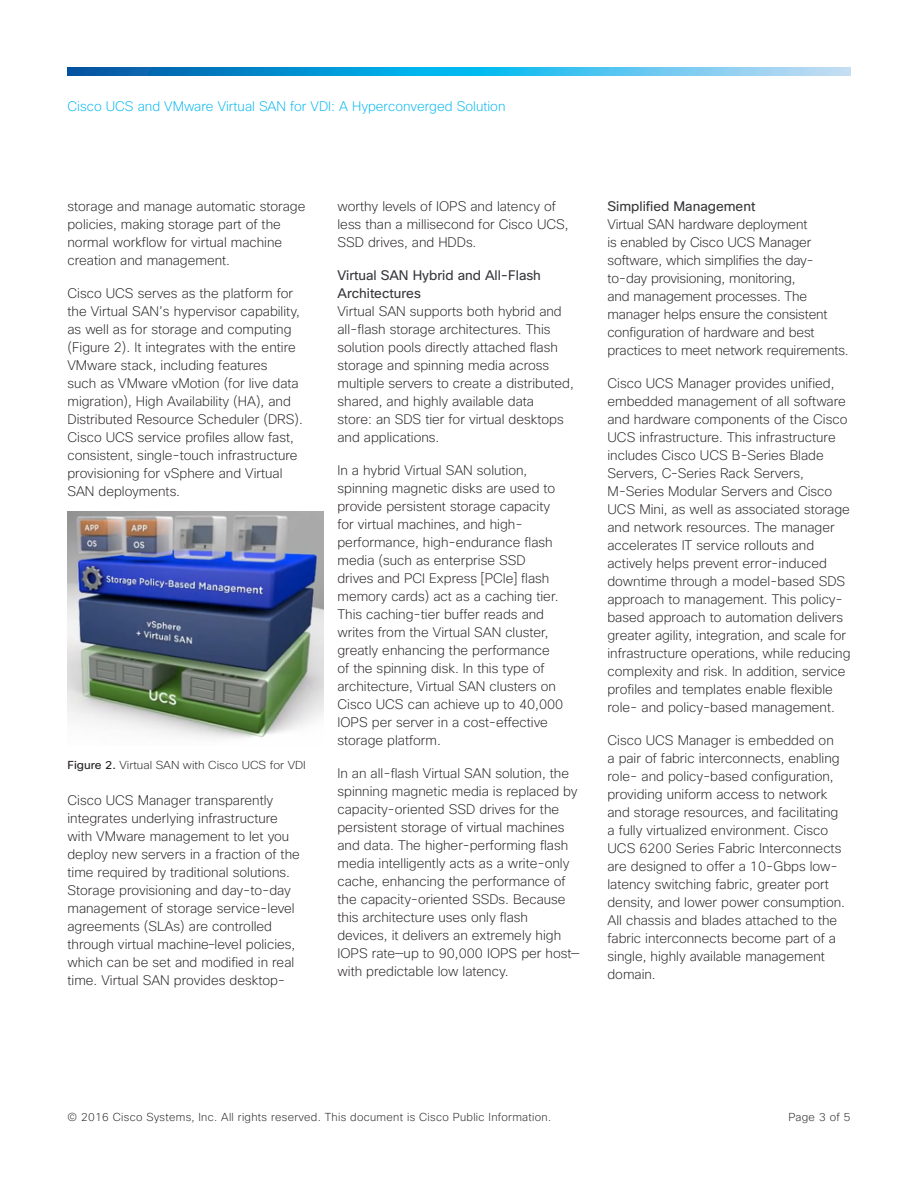
<style>
.page{position:relative;width:918px;height:1188px;background:#fff}
.page>*{position:absolute;margin:0;border:0;box-sizing:border-box;transform-origin:0 0}
.Body_1{font:200 13.5px/18px "Cisco Sans";color:#231f20}
.Subhead_2{font:13.5px/18px "Cisco Sans";color:#37383b}
.t1{font:200 13.5px "Cisco Sans";color:#00b6ef}
.Caption_body{font:200 11.25px "Cisco Sans";letter-spacing:.025em;color:#231f20}
.Caption_body-2{font:200 11.25px "Cisco Sans";color:#231f20;scale:1.05 1}
.s1{font-weight:400}
</style>
<div class="page">
<svg style="left:68px;top:68px;width:782px;height:8px;background:#34a8dd"></svg>
<img style="left:68px;top:512px;width:256px;height:227px">
<p class="t1" style="left:68px;top:98px;width:439px">Cisco UCS and VMware Virtual SAN for VDI: A Hyperconverged Solution</p>
<p class="Body_1" style="left:68px;top:197px;width:240px">storage and manage automatic storage policies, making storage part of the normal workflow for virtual machine creation and management.</p>
<p class="Body_1" style="left:68px;top:284px;width:237px">Cisco UCS serves as the platform for the Virtual SAN’s hypervisor capability, as well as for storage and computing (Figure 2). It integrates with the entire VMware stack, including features<br>such as VMware vMotion (for live data migration), High Availability (HA), and Distributed Resource Scheduler (DRS).<br>Cisco UCS service profiles allow fast, consistent, single-touch infrastructure provisioning for vSphere and Virtual SAN deployments.</p>
<p class="Caption_body-2" style="left:68px;top:758px;width:228px"><span class="s1">Figure 2.</span> Virtual SAN with Cisco UCS for VDI</p>
<p class="Body_1" style="left:68px;top:791px;width:234px">Cisco UCS Manager transparently integrates underlying infrastructure with VMware management to let you deploy new servers in a fraction of the time required by traditional solutions.<br>Storage provisioning and day-to-day management of storage service-level agreements (SLAs) are controlled through virtual machine–level policies, which can be set and modified in real time. Virtual SAN provides desktop-</p>
<p class="Body_1" style="left:338px;top:197px;width:233px">worthy levels of IOPS and latency of less than a millisecond for Cisco UCS,<br>SSD drives, and HDDs.</p>
<p class="Subhead_2" style="left:338px;top:267px;width:205px">Virtual SAN Hybrid and All-Flash<br>Architectures</p>
<p class="Body_1" style="left:338px;top:302px;width:238px">Virtual SAN supports both hybrid and all-flash storage architectures. This solution pools directly attached flash storage and spinning media across multiple servers to create a distributed, shared, and highly available data<br>store: an SDS tier for virtual desktops and applications.</p>
<p class="Body_1" style="left:338px;top:461px;width:227px">In a hybrid Virtual SAN solution, spinning magnetic disks are used to provide persistent storage capacity for virtual machines, and high&shy;performance, high-endurance flash media (such as enterprise SSD drives and PCI Express [PCIe] flash memory cards) act as a caching tier.<br>This caching-tier buffer reads and writes from the Virtual SAN cluster, greatly enhancing the performance of the spinning disk. In this type of architecture, Virtual SAN clusters on Cisco UCS can achieve up to 40,000<br>IOPS per server in a cost-effective storage platform.</p>
<p class="Body_1" style="left:338px;top:764px;width:244px">In an all-flash Virtual SAN solution, the spinning magnetic media is replaced by capacity-oriented SSD drives for the persistent storage of virtual machines and data. The higher-performing flash media intelligently acts as a write-only cache, enhancing the performance of the capacity-oriented SSDs. Because this architecture uses only flash devices, it delivers an extremely high IOPS rate—up to 90,000 IOPS per host— with predictable low latency.</p>
<p class="Subhead_2" style="left:608px;top:198px;width:149px">Simplified Management</p>
<p class="Body_1" style="left:608px;top:215px;width:243px">Virtual SAN hardware deployment<br>is enabled by Cisco UCS Manager software, which simplifies the day&shy;to-day provisioning, monitoring,<br>and management processes. The manager helps ensure the consistent configuration of hardware and best practices to meet network requirements.</p>
<p class="Body_1" style="left:608px;top:374px;width:244px">Cisco UCS Manager provides unified, embedded management of all software and hardware components of the Cisco UCS infrastructure. This infrastructure includes Cisco UCS B-Series Blade Servers, C-Series Rack Servers, M-Series Modular Servers and Cisco UCS Mini, as well as associated storage and network resources. The manager accelerates IT service rollouts and actively helps prevent error-induced downtime through a model-based SDS approach to management. This policy&shy;based approach to automation delivers greater agility, integration, and scale for infrastructure operations, while reducing complexity and risk. In addition, service profiles and templates enable flexible role- and policy-based management.</p>
<p class="Body_1" style="left:608px;top:731px;width:239px">Cisco UCS Manager is embedded on<br>a pair of fabric interconnects, enabling role- and policy-based configuration, providing uniform access to network and storage resources, and facilitating a fully virtualized environment. Cisco UCS 6200 Series Fabric Interconnects are designed to offer a 10-Gbps low&shy;latency switching fabric, greater port density, and lower power consumption.<br>All chassis and blades attached to the fabric interconnects become part of a single, highly available management domain.</p>
<p class="Caption_body" style="left:68px;top:1109px;width:485px">© 2016 Cisco Systems, Inc. All rights reserved. This document is Cisco Public Information.</p>
<p class="Caption_body" style="left:788px;top:1109px;width:64px">Page 3 of 5</p>
</div>
